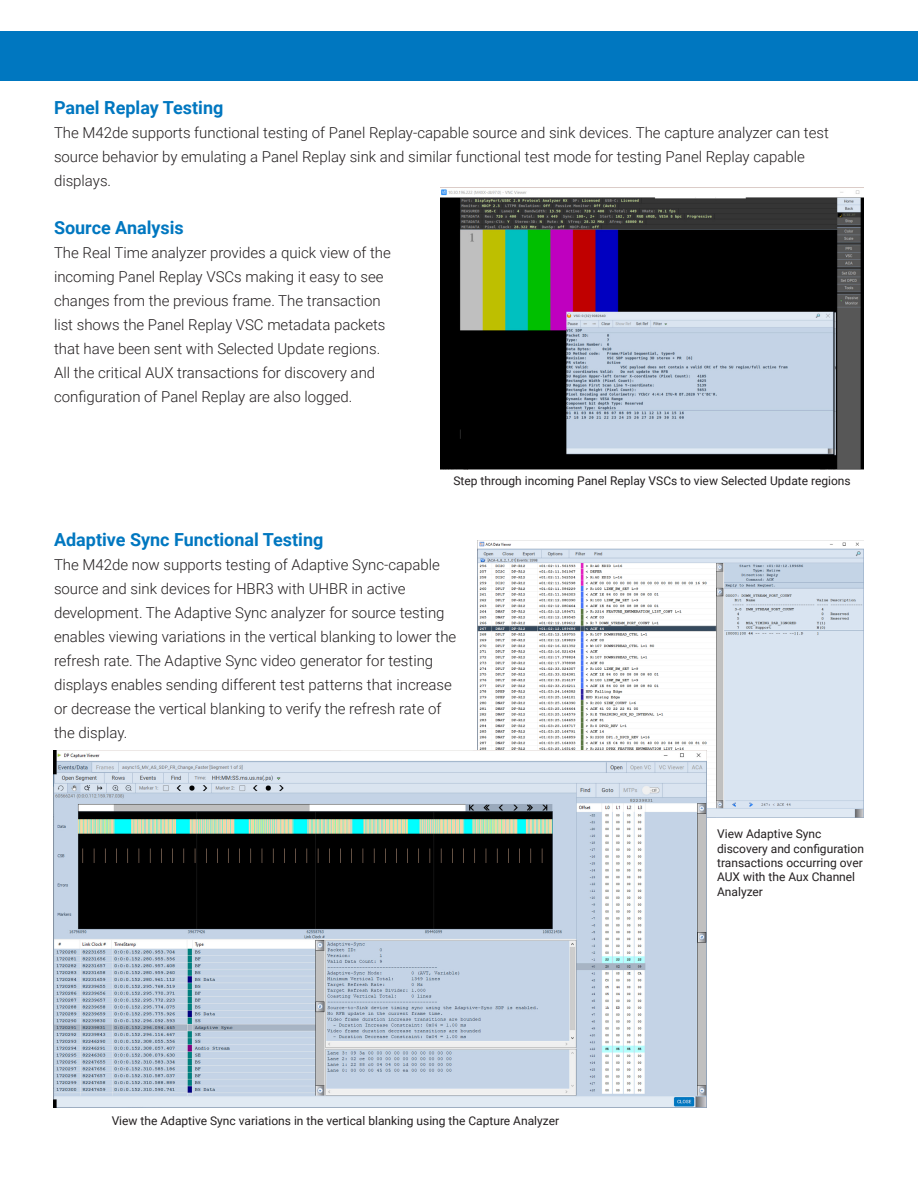
<style>
.page{position:relative;width:918px;height:1188px;background:#fff}
.page>*{position:absolute;margin:0;border:0;box-sizing:border-box;transform-origin:0 0}
.t1{font:700 18px "Roboto";color:#0077c0}
.t2{font:300 15px/24px "Roboto";color:#231f20}
.t3{font:12px/14.4px "Roboto";color:#231f20}
</style>
<div class="page">
<div style="left:0;top:31px;width:918px;height:50px;background:#0077c0"></div>
<img style="left:440px;top:187px;width:424px;height:282px">
<img style="left:477px;top:540px;width:387px;height:278px">
<img style="left:54px;top:751px;width:652px;height:357px">
<p class="t1" style="left:54px;top:95px;width:171px">Panel Replay Testing</p>
<p class="t2" style="left:54px;top:120px;width:776px">The M42de supports functional testing of Panel Replay-capable source and sink devices. The capture analyzer can test source behavior by emulating a Panel Replay sink and similar functional test mode for testing Panel Replay capable displays.</p>
<p class="t1" style="left:54px;top:215px;width:131px">Source Analysis</p>
<p class="t2" style="left:54px;top:240px;width:338px">The Real Time analyzer provides a quick view of the incoming Panel Replay VSCs making it easy to see changes from the previous frame. The transaction list shows the Panel Replay VSC metadata packets that have been sent with Selected Update regions.<br>All the critical AUX transactions for discovery and configuration of Panel Replay are also logged.</p>
<p class="t3" style="left:453px;top:473px;width:399px">Step through incoming Panel Replay VSCs to view Selected Update regions</p>
<p class="t1" style="left:54px;top:527px;width:271px">Adaptive Sync Functional Testing</p>
<p class="t2" style="left:54px;top:552px;width:404px">The M42de now supports testing of Adaptive Sync-capable source and sink devices for HBR3 with UHBR in active development. The Adaptive Sync analyzer for source testing enables viewing variations in the vertical blanking to lower the refresh rate. The Adaptive Sync video generator for testing displays enables sending different test patterns that increase or decrease the vertical blanking to verify the refresh rate of the display.</p>
<p class="t3" style="left:112px;top:1113px;width:449px">View the Adaptive Sync variations in the vertical blanking using the Capture Analyzer</p>
<p class="t3" style="left:717px;top:826px;width:148px">View Adaptive Sync discovery and configuration transactions occurring over<br>AUX with the Aux Channel<br>Analyzer</p>
</div>
